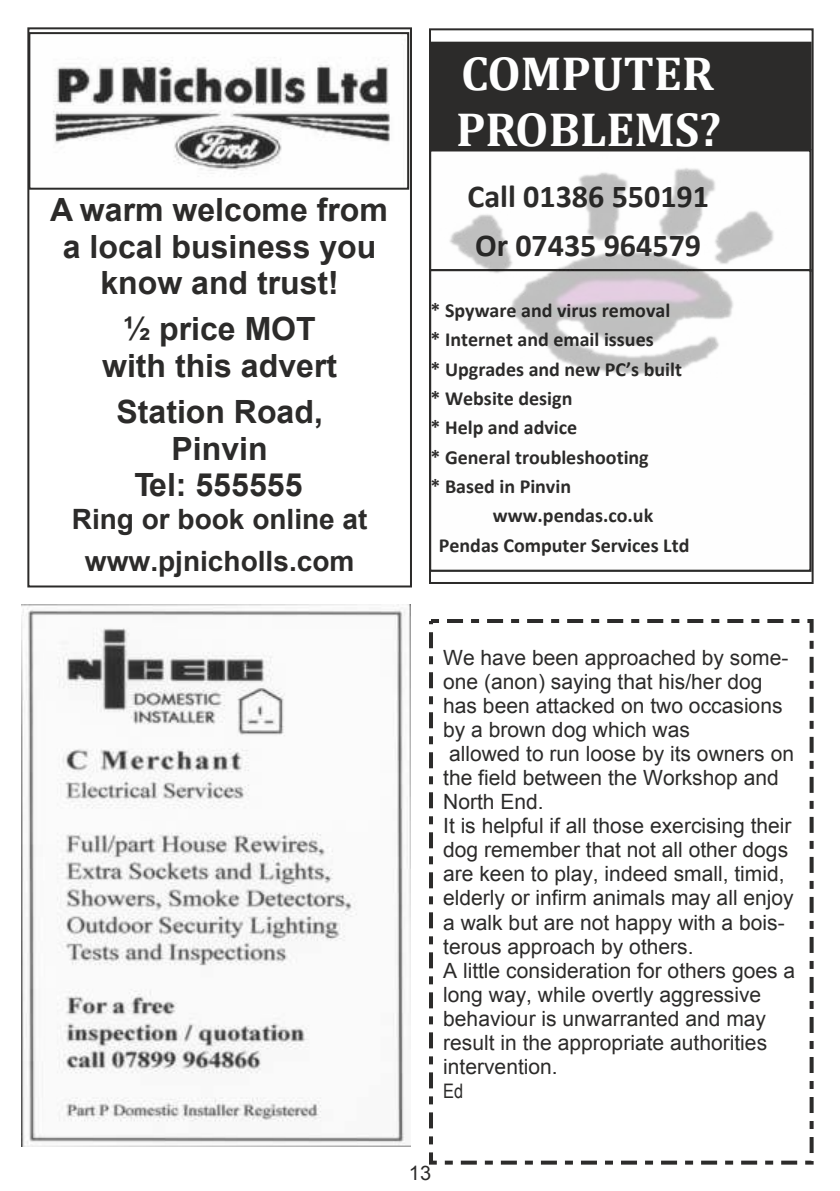
<style>
.page{position:relative;width:840px;height:1191px;background:#fff}
.page>*{position:absolute;margin:0;border:0;box-sizing:border-box;transform-origin:0 0}
.t1{font:700 48px/56.2px "Cambria";color:#fefefe}
.t2{font:700 32px/36.6px "Arial";color:#2c2b2a;text-align:center}
.t3{font:700 32px/49px "Calibri";color:#2c2b2a}
.t4{font:700 28px/41.2px "Arial";color:#2c2b2a;text-align:center}
.t5{font:21px/24px "Arial";color:#2c2b2a}
.t6{font:700 20px/29.4px "Calibri";color:#2c2b2a}
.t7{font:20px "Arial";color:#2c2b2a}
.t8{font:20px "Arial Narrow";color:#2c2b2a}
</style>
<div class="page">
<div style="left:27px;top:27px;width:385px;height:560px;border:2px solid #2c2b2a"></div>
<img style="left:53px;top:57px;width:337px;height:115px">
<div style="left:28px;top:32px;width:381px;height:158px;border:2px solid #2c2b2a"></div>
<img style="left:22px;top:604px;width:388px;height:542px">
<div style="left:429px;top:149px;width:382px;height:123px;border:2px solid #2c2b2a"></div>
<div style="left:429px;top:42px;width:382px;height:108px;background:#2c2b2a"></div>
<img style="left:432px;top:168px;width:376px;height:207px">
<div style="left:429px;top:28px;width:384px;height:556px;border:2px solid #2c2b2a"></div>
<div style="left:429px;top:619px;width:384px;height:545px;border:4px dashed #2c2b2a"></div>
<h2 class="t2" style="left:50px;top:194px;width:339px">A warm welcome from a local business you know and trust!</h2>
<h2 class="t2" style="left:102px;top:314px;width:236px">½ price MOT with this advert</h2>
<h2 class="t2" style="left:116px;top:396px;width:208px">Station Road,<br>Pinvin<br>Tel: 555555</h2>
<h3 class="t4" style="left:72px;top:501px;width:297px">Ring or book online at www.pjnicholls.com</h3>
<h1 class="t1" style="left:456px;top:48px;width:266px">COMPUTER<br>PROBLEMS?</h1>
<h2 class="t3" style="left:467px;top:175px;width:243px">Call 01386 550191<br>Or 07435 964579</h2>
<p class="t6" style="left:430px;top:297px;width:253px">* Spyware and virus removal * Internet and email issues<br>* Upgrades and new PC’s built * Website design<br>* Help and advice<br>* General troubleshooting<br>* Based in Pinvin</p>
<p class="t6" style="left:438px;top:502px;width:252px;text-indent:54px">www.pendas.co.uk<br>Pendas Computer Services Ltd</p>
<p class="t5" style="left:443px;top:647px;width:353px">We have been approached by some&shy;one (anon) saying that his/her dog has been attacked on two occasions by a brown dog which was<br>allowed to run loose by its owners on the field between the Workshop and<br>North End.<br>It is helpful if all those exercising their dog remember that not all other dogs are keen to play, indeed small, timid, elderly or infirm animals may all enjoy a walk but are not happy with a bois&shy;terous approach by others.<br>A little consideration for others goes a long way, while overtly aggressive behaviour is unwarranted and may result in the appropriate authorities intervention.</p>
<p class="t8" style="left:443px;top:1083px;width:22px">Ed</p>
<p class="t7" style="left:408px;top:1165px;width:24px">13</p>
</div>
